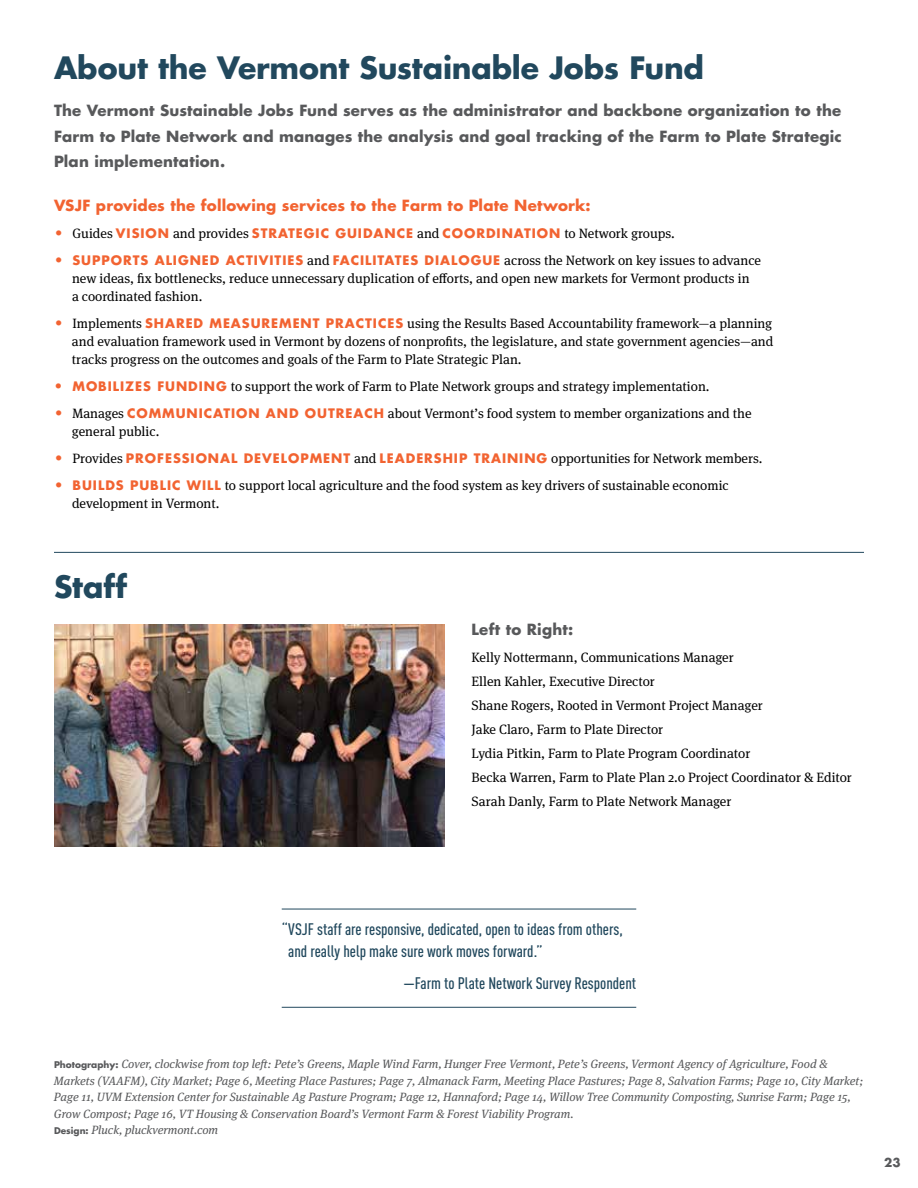
<style>
.page{position:relative;width:918px;height:1188px;background:#fff}
.page>*{position:absolute;margin:0;border:0;box-sizing:border-box;transform-origin:0 0}
.t1{font:700 30px "Futura Std";letter-spacing:-.005em;color:#21485d}
.t2{font:500 16.5px/22.5px "DIN Cond";color:#21485d}
.t3{font:700 15px/25.5px "Futura Std";letter-spacing:.015em;color:#58595b;text-align:justify}
.t4{font:700 15px "Futura Std";letter-spacing:.015em;color:#f26331}
.t5{font:13.5px/24px "Meta Serif Pro";color:#000}
.t6{font:700 12.75px "Futura Std";letter-spacing:.075em;color:#f26331}
.t7{font:italic 12px/16.5px "Meta Serif Pro";color:#58595b}
.t8{font:700 12px "Futura Std";color:#58595b}
.s1{font-family:"Futura Std";font-weight:700;color:#f26331}
.s2{font-family:"Futura Std";font-weight:700;font-size:12.75px;color:#f26331}
.s3{font-size:13.5px}
.s4{font-family:"Meta Serif Pro";font-weight:400;font-size:13.5px;color:#000}
.s5{font-family:"Futura Std";font-weight:700;font-style:normal;font-size:9px}
</style>
<div class="page">
<hr style="left:54px;top:552px;width:810px;height:1px;background:#21485d">
<img style="left:54px;top:624px;width:391px;height:223px">
<hr style="left:282px;top:909px;width:354px;height:1px;background:#21485d">
<hr style="left:282px;top:1007px;width:354px;height:1px;background:#21485d">
<h1 class="t1" style="left:54px;top:48px;width:652px">About the Vermont Sustainable Jobs Fund</h1>
<p class="t3" style="left:54px;top:98px;width:789px">The Vermont Sustainable Jobs Fund serves as the administrator and backbone organization to the Farm to Plate Network and manages the analysis and goal tracking of the Farm to Plate Strategic Plan implementation.</p>
<p class="t4" style="left:54px;top:195px;width:538px">VSJF provides the following services to the Farm to Plate Network:</p>
<p class="t5" style="left:54px;top:220px;width:622px"><span class="s1">•</span> Guides <span class="s2">VISION</span> and provides <span class="s2">STRATEGIC GUIDANCE</span> and <span class="s2">COORDINATION</span> to Network groups.</p>
<p class="t6" style="left:54px;top:251px;width:709px"><span class="s3">•</span> SUPPORTS ALIGNED ACTIVITIES <span class="s4">and</span> FACILITATES DIALOGUE <span class="s4">across the Network on key issues to advance</span></p>
<p class="t5" style="left:72px;top:268px;width:679px;line-height:18px">new ideas, fix bottlenecks, reduce unnecessary duplication of efforts, and open new markets for Vermont products in a coordinated fashion.</p>
<p class="t5" style="left:72px;top:313px;width:703px;line-height:18px;text-align:justify;text-indent:-18px"><span class="s1">•</span> Implements <span class="s2">SHARED MEASUREMENT PRACTICES</span> using the Results Based Accountability framework—a planning and evaluation framework used in Vermont by dozens of nonprofits, the legislature, and state government agencies—and tracks progress on the outcomes and goals of the Farm to Plate Strategic Plan.</p>
<p class="t5" style="left:54px;top:373px;width:657px"><span class="s1">•</span> <span class="s2">MOBILIZES FUNDING</span> to support the work of Farm to Plate Network groups and strategy implementation.</p>
<p class="t5" style="left:72px;top:403px;width:681px;line-height:18px;text-indent:-18px"><span class="s1">•</span> Manages <span class="s2">COMMUNICATION AND OUTREACH</span> about Vermont’s food system to member organizations and the general public.</p>
<p class="t5" style="left:54px;top:445px;width:710px"><span class="s1">•</span> Provides <span class="s2">PROFESSIONAL DEVELOPMENT</span> and <span class="s2">LEADERSHIP TRAINING</span> opportunities for Network members.</p>
<p class="t5" style="left:72px;top:475px;width:658px;line-height:18px;text-indent:-18px"><span class="s1">•</span> <span class="s2">BUILDS PUBLIC WILL</span> to support local agriculture and the food system as key drivers of sustainable economic development in Vermont.</p>
<h1 class="t1" style="left:54px;top:567px;width:75px">Staff</h1>
<p class="t3" style="left:472px;top:617px;width:103px">Left to Right:</p>
<p class="t5" style="left:472px;top:645px;width:382px">Kelly Nottermann, Communications Manager<br>Ellen Kahler, Executive Director<br>Shane Rogers, Rooted in Vermont Project Manager<br>Jake Claro, Farm to Plate Director<br>Lydia Pitkin, Farm to Plate Program Coordinator<br>Becka Warren, Farm to Plate Plan 2.0 Project Coordinator &amp; Editor Sarah Danly, Farm to Plate Network Manager</p>
<p class="t2" style="left:288px;top:917px;width:336px;text-indent:-6px">“VSJF staff are responsive, dedicated, open to ideas from others, and really help make sure work moves forward.”</p>
<p class="t2" style="left:403px;top:971px;width:234px">—Farm to Plate Network Survey Respondent</p>
<p class="t7" style="left:54px;top:1055px;width:811px"><span class="s5">Photography:</span> Cover, clockwise from top left: Pete’s Greens, Maple Wind Farm, Hunger Free Vermont, Pete’s Greens, Vermont Agency of Agriculture, Food &amp; Markets (VAAFM), City Market; Page 6, Meeting Place Pastures; Page 7, Almanack Farm, Meeting Place Pastures; Page 8, Salvation Farms; Page 10, City Market; Page 11, UVM Extension Center for Sustainable Ag Pasture Program; Page 12, Hannaford; Page 14, Willow Tree Community Composting, Sunrise Farm; Page 15, Grow Compost; Page 16, VT Housing &amp; Conservation Board’s Vermont Farm &amp; Forest Viability Program.<br><span class="s5">Design:</span> Pluck, pluckvermont.com</p>
<p class="t8" style="left:884px;top:1155px;width:18px">23</p>
</div>
